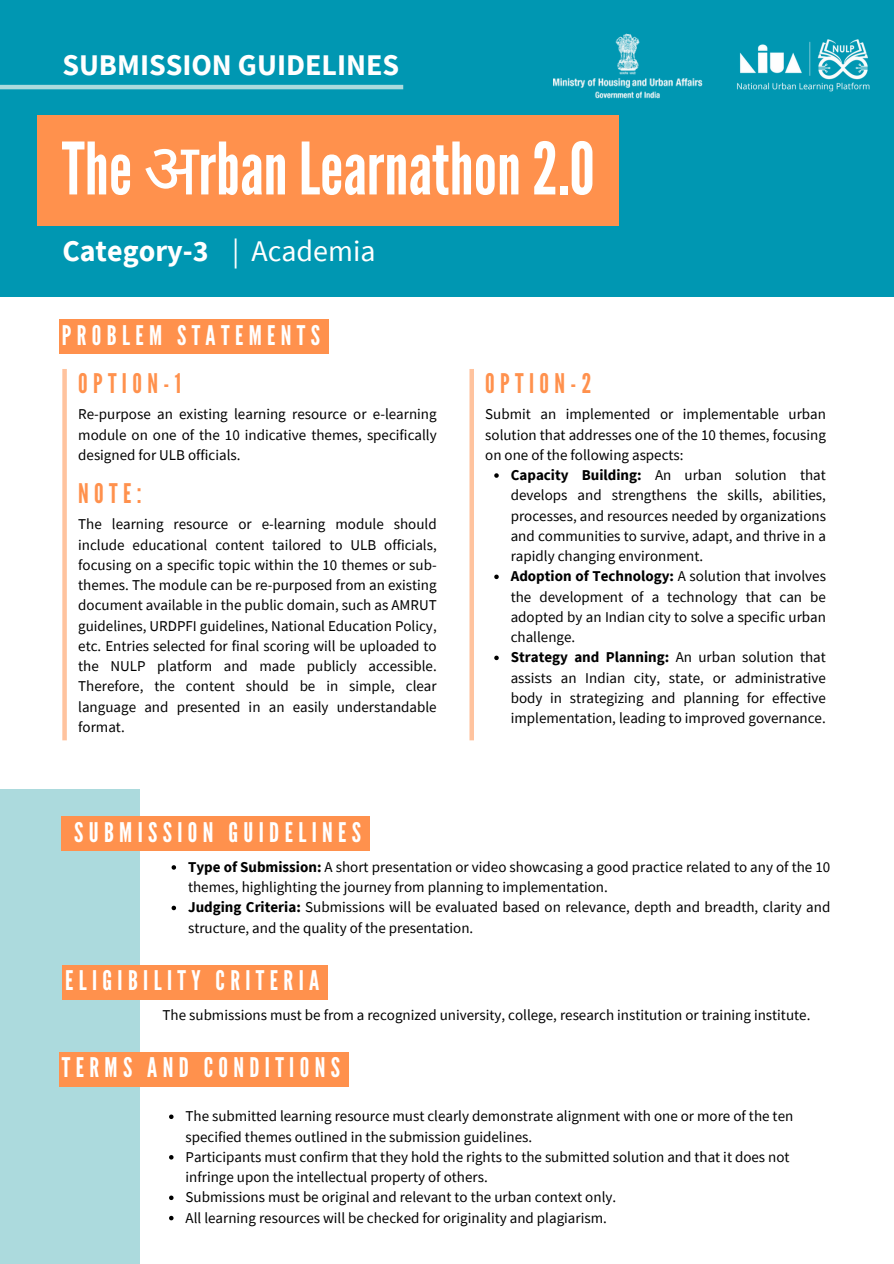
<style>
.page{position:relative;width:894px;height:1264px;background:#fff}
.page>*{position:absolute;margin:0;border:0;box-sizing:border-box;transform-origin:0 0}
.t1{font:72px "League Gothic";color:#fff}
.t2{font:700 30px "Source Sans Pro";color:#fff}
.t3{font:30px "Source Sans Pro";color:#fff}
.t4{font:27px "League Gothic";letter-spacing:.2em;color:#fff}
.t5{font:27px "League Gothic";letter-spacing:.2em;color:#ff914d}
.t6{font:15px/20.2px "Source Sans Pro";color:#000;text-align:justify}
.s1{font-family:"Noto Sans Devanagari"}
.s2{font-weight:700}
</style>
<div class="page">
<div style="left:0;top:0;width:893px;height:297px;background:#0097b2"></div>
<hr style="left:0;top:85px;width:403px;height:4px;background:#acdadd">
<img style="left:737px;top:39px;width:133px;height:53px">
<img style="left:553px;top:33px;width:150px;height:66px">
<div style="left:38px;top:115px;width:581px;height:111px;background:#ff914d"></div>
<svg style="left:494px;top:473px;width:4px;height:5px"></svg>
<svg style="left:494px;top:574px;width:4px;height:5px"></svg>
<svg style="left:494px;top:655px;width:4px;height:5px"></svg>
<div style="left:0;top:789px;width:139px;height:474px;background:#acdadd"></div>
<div style="left:62px;top:816px;width:307px;height:35px;background:#ff914d"></div>
<svg style="left:171px;top:865px;width:5px;height:4px"></svg>
<svg style="left:171px;top:905px;width:5px;height:5px"></svg>
<div style="left:62px;top:964px;width:265px;height:35px;background:#ff914d"></div>
<div style="left:62px;top:369px;width:5px;height:371px;background:#ffc39e"></div>
<div style="left:469px;top:369px;width:5px;height:371px;background:#ffc39e"></div>
<div style="left:59px;top:319px;width:269px;height:35px;background:#ff914d"></div>
<div style="left:59px;top:1051px;width:289px;height:35px;background:#ff914d"></div>
<svg style="left:169px;top:1114px;width:4px;height:4px"></svg>
<svg style="left:169px;top:1155px;width:4px;height:4px"></svg>
<svg style="left:169px;top:1195px;width:4px;height:4px"></svg>
<svg style="left:169px;top:1215px;width:4px;height:5px"></svg>
<p class="t2" style="left:62px;top:45px;width:338px">SUBMISSION GUIDELINES</p>
<h2 class="t1" style="left:62px;top:127px;width:534px">The <span class="s1">अ</span>rbanLearnathon2.0</h2>
<p class="t2" style="left:62px;top:232px;width:148px">Category-3</p>
<p class="t3" style="left:232px;top:232px;width:145px">| Academia</p>
<p class="t4" style="left:62px;top:319px;width:259px">PROBLEM STATEMENTS</p>
<p class="t5" style="left:78px;top:367px;width:104px">OPTION-1</p>
<p class="t5" style="left:485px;top:367px;width:108px">OPTION-2</p>
<h1 class="t6" style="left:78px;top:404px;width:360px">Re-purpose an existing learning resource or e-learning module on one of the 10 indicative themes, specifically designed for ULB officials.</h1>
<h4 class="t6" style="left:485px;top:404px;width:342px">Submit an implemented or implementable urban solution that addresses one of the 10 themes, focusing on one of the following aspects:</h4>
<h5 class="t6" style="left:510px;top:464px;width:316px"><span class="s2">Capacity Building:</span> An urban solution that develops and strengthens the skills, abilities, processes, and resources needed by organizations and communities to survive, adapt, and thrive in a rapidly changing environment.</h5>
<h3 class="t6" style="left:510px;top:566px;width:316px"><span class="s2">Adoption of Technology:</span> A solution that involves the development of a technology that can be adopted by an Indian city to solve a specific urban challenge.</h3>
<p class="t6" style="left:510px;top:647px;width:316px"><span class="s2">Strategy and Planning:</span> An urban solution that assists an Indian city, state, or administrative body in strategizing and planning for effective implementation, leading to improved governance.</p>
<p class="t5" style="left:78px;top:477px;width:65px">NOTE:</p>
<h3 class="t6" style="left:78px;top:514px;width:360px">The learning resource or e-learning module should include educational content tailored to ULB officials, focusing on a specific topic within the 10 themes or sub&shy;themes. The module can be re-purposed from an existing document available in the public domain, such as AMRUT guidelines, URDPFI guidelines, National Education Policy, etc. Entries selected for final scoring will be uploaded to the NULP platform and made publicly accessible.<br>Therefore, the content should be in simple, clear language and presented in an easily understandable format.</h3>
<h3 class="t4" style="left:74px;top:816px;width:288px">SUBMISSION GUIDELINES</h3>
<p class="t6" style="left:188px;top:856px;width:643px"><span class="s2">Type of Submission:</span> A short presentation or video showcasing a good practice related to any of the 10 themes, highlighting the journey from planning to implementation.</p>
<p class="t6" style="left:188px;top:897px;width:643px"><span class="s2">Judging Criteria:</span> Submissions will be evaluated based on relevance, depth and breadth, clarity and structure, and the quality of the presentation.</p>
<p class="t4" style="left:65px;top:964px;width:255px">ELIGIBILITY CRITERIA</p>
<h3 class="t6" style="left:162px;top:1004px;width:649px">The submissions must be from a recognized university, college, research institution or training institute.</h3>
<h3 class="t4" style="left:62px;top:1051px;width:279px">TERMS AND CONDITIONS</h3>
<p class="t6" style="left:185px;top:1105px;width:609px">The submitted learning resource must clearly demonstrate alignment with one or more of the ten specified themes outlined in the submission guidelines.</p>
<p class="t6" style="left:185px;top:1146px;width:605px">Participants must confirm that they hold the rights to the submitted solution and that it does not infringe upon the intellectual property of others.</p>
<h3 class="t6" style="left:185px;top:1186px;width:432px">Submissions must be original and relevant to the urban context only.</h3>
<p class="t6" style="left:185px;top:1207px;width:422px">All learning resources will be checked for originality and plagiarism.</p>
</div>
